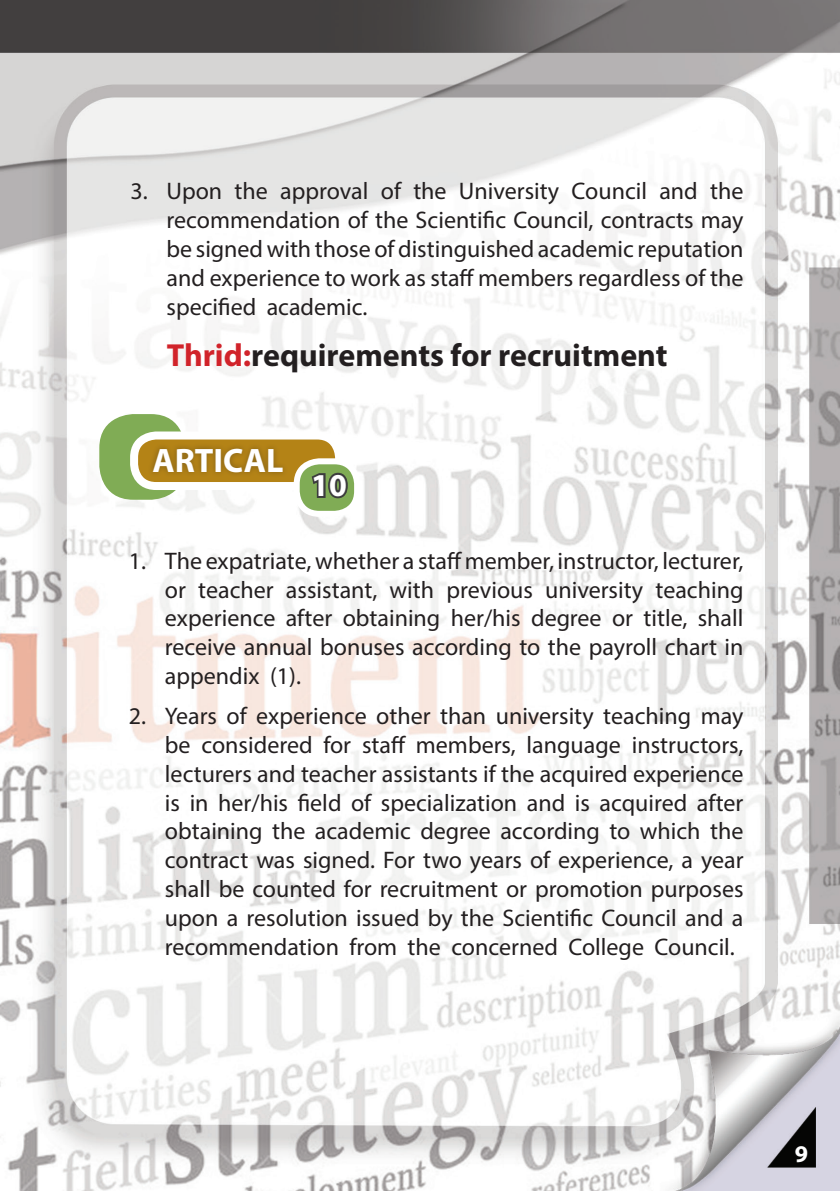
<style>
.page{position:relative;width:840px;height:1191px;background:#fff}
.page>*{position:absolute;margin:0;border:0;box-sizing:border-box;transform-origin:0 0}
.t1{font:700 34px "Myriad Pro";color:#fff}
.t2{font:700 32px "Myriad Pro";color:#231f20}
.t3{font:700 32px "Myriad Pro";color:#fff}
.t4{font:24px/28.8px "Myriad Pro";color:#231f20;text-align:justify}
.t5{font:700 24px "Myriad Pro";color:#fff}
.s1{color:#d1232a}
</style>
<div class="page">
<img style="left:0;top:0;width:839px;height:1190px">
<div style="left:99px;top:414px;width:86px;height:86px;background:#80ac55;border-radius:34px"></div>
<div style="left:134px;top:435px;width:205px;height:51px;background:#b48316;border-radius:22px"></div>
<div style="left:130px;top:431px;width:213px;height:59px;border:8px solid #fff;border-radius:22px"></div>
<svg style="left:296px;top:461px;width:61px;height:53px"></svg>
<div style="left:293px;top:458px;width:67px;height:59px;border:6px solid #fff;border-radius:23px"></div>
<div style="left:147px;top:442px;width:141px;height:36px;background:#231f20;opacity:.33"></div>
<svg style="left:309px;top:471px;width:40px;height:29px"></svg>
<p class="t4" style="left:166px;top:177px;width:578px;text-indent:-36px">33. Upon the approval of the University Council and the recommendation of the Scientific Council, contracts may be signed with those of distinguished academic reputation and experience to work as staff members regardless of the specified academic.</p>
<p class="t2" style="left:167px;top:334px;width:502px"><span class="s1">Thrid:</span>requirements for recruitment</p>
<p class="t1" style="left:152px;top:438px;width:133px">ARTICAL</p>
<p class="t3" style="left:311px;top:464px;width:37px">10</p>
<p class="t4" style="left:165px;top:546px;width:579px;text-indent:-36px">11. The expatriate, whether a staff member, instructor, lecturer, or teacher assistant, with previous university teaching experience after obtaining her/his degree or title, shall receive annual bonuses according to the payroll chart in appendix (1).</p>
<p class="t4" style="left:165px;top:701px;width:579px;text-indent:-36px">22. Years of experience other than university teaching may be considered for staff members, language instructors, lecturers and teacher assistants if the acquired experience is in her/his field of specialization and is acquired after obtaining the academic degree according to which the contract was signed. For two years of experience, a year shall be counted for recruitment or promotion purposes upon a resolution issued by the Scientific Council and a recommendation from the concerned College Council.</p>
<p class="t5" style="left:794px;top:1138px;width:15px">9</p>
</div>
